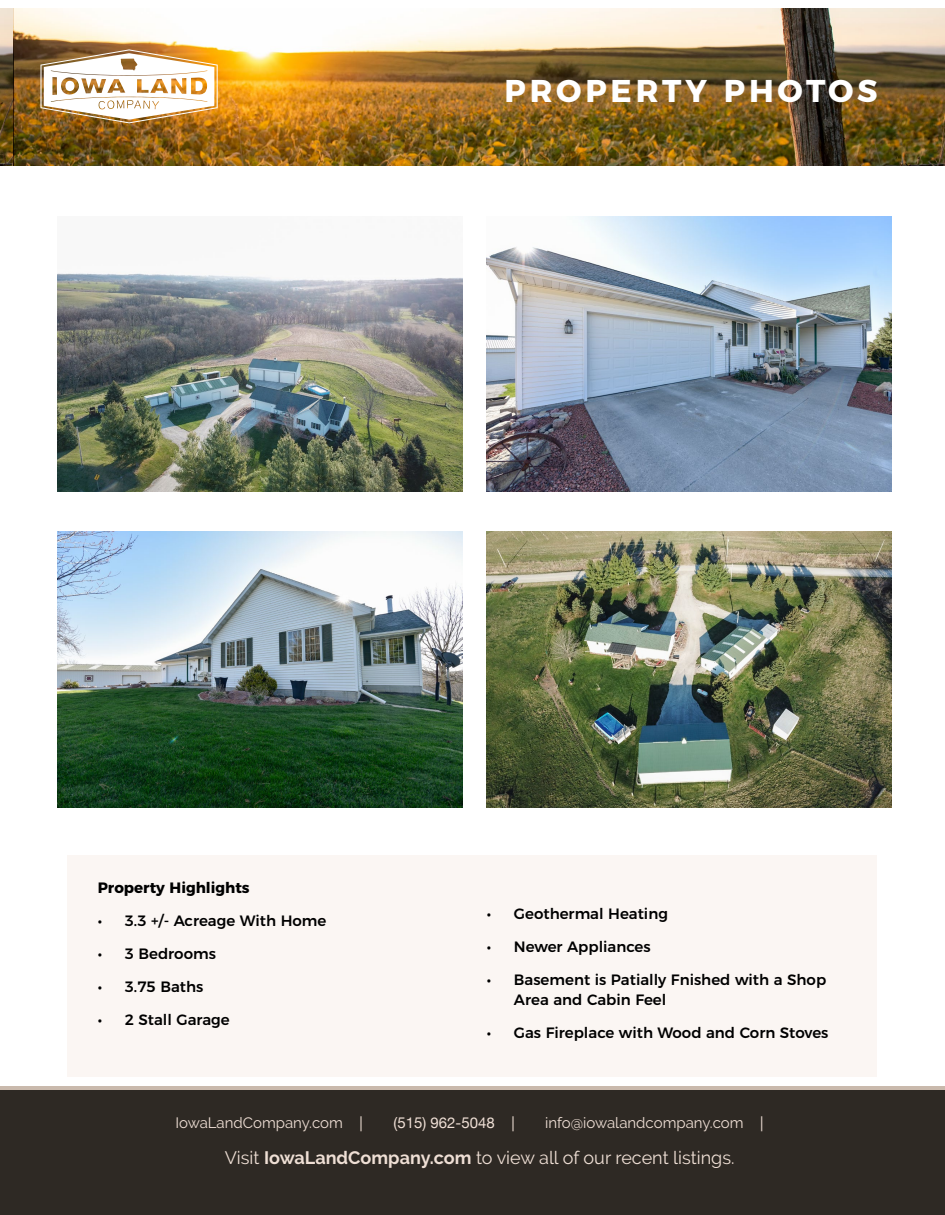
<style>
.page{position:relative;width:945px;height:1215px;background:#fff}
.page>*{position:absolute;margin:0;border:0;box-sizing:border-box;transform-origin:0 0}
.t1{font:700 31.5px "Montserrat";letter-spacing:.12em;color:#fff}
.t2{font:18px "Raleway";color:#efdfd5}
.t3{font:500 15px/19.5px "Montserrat";color:#000}
.t4{font:15px "Raleway";color:#efdfd5}
.t5{font:700 15px "Montserrat";color:#000}
.t6{font:15px "Helvetica Neue";color:#efdfd5}
.s1{font-family:"Helvetica Neue"}
.s2{font-weight:700}
</style>
<div class="page">
<div style="left:14px;top:1088px;width:931px;height:127px;background:#2e2924"></div>
<div style="left:0;top:1088px;width:14px;height:127px;background:#2e2924"></div>
<hr style="left:14px;top:1086px;width:931px;height:4px;background:#c9b9ac">
<hr style="left:0;top:1086px;width:14px;height:4px;background:#c9b9ac">
<img style="left:14px;top:8px;width:931px;height:158px">
<img style="left:41px;top:49px;width:177px;height:74px">
<img style="left:57px;top:272px;width:405px;height:219px">
<img style="left:487px;top:216px;width:405px;height:275px">
<img style="left:57px;top:532px;width:405px;height:275px">
<img style="left:487px;top:532px;width:405px;height:275px">
<div style="left:68px;top:856px;width:810px;height:221px;background:#fbf6f3"></div>
<h1 class="t1" style="left:505px;top:65px;width:374px">PROPERTY PHOTOS</h1>
<p class="t5" style="left:98px;top:876px;width:153px">Property Highlights</p>
<p class="t3" style="left:98px;top:910px;width:230px">• 3.3 +/- Acreage With Home</p>
<p class="t3" style="left:98px;top:943px;width:120px">• 3 Bedrooms</p>
<p class="t3" style="left:98px;top:976px;width:107px">• 3.75 Baths</p>
<p class="t3" style="left:98px;top:1009px;width:133px">• 2 Stall Garage</p>
<p class="t3" style="left:487px;top:903px;width:183px">• Geothermal Heating</p>
<p class="t3" style="left:487px;top:936px;width:165px">• Newer Appliances</p>
<p class="t3" style="left:514px;top:969px;width:314px;text-indent:-27px">• Basement is Patially Fnished with a Shop<br>Area and Cabin Feel</p>
<p class="t3" style="left:487px;top:1021px;width:343px">• Gas Fireplace with Wood and Corn Stoves</p>
<p class="t4" style="left:175px;top:1114px;width:189px">IowaLandCompany.com <span class="s1">|</span></p>
<p class="t6" style="left:394px;top:1112px;width:123px">(515) 962-5048 |</p>
<p class="t4" style="left:545px;top:1114px;width:220px">info@iowalandcompany.com <span class="s1">|</span></p>
<p class="t2" style="left:225px;top:1147px;width:511px">Visit <span class="s2">IowaLandCompany.com</span> to view all of our recent listings.</p>
</div>
